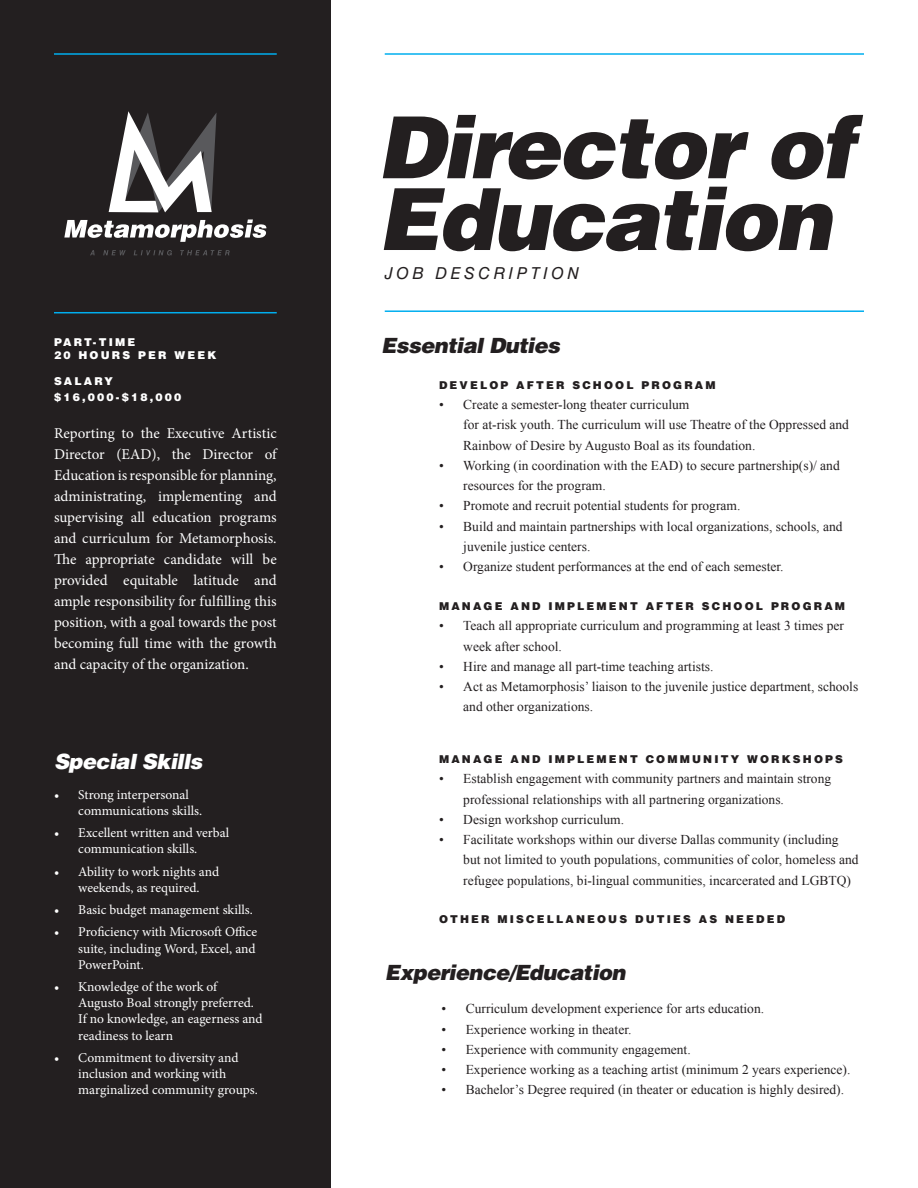
<style>
.page{position:relative;width:918px;height:1188px;background:#fff}
.page>*{position:absolute;margin:0;border:0;box-sizing:border-box;transform-origin:0 0}
.t1{font:italic 900 85.65px/71.7px "Helvetica LT Std";letter-spacing:-.025em;color:#231f20}
.t2{font:italic 900 21px "Helvetica LT Std";letter-spacing:-.025em;color:#231f20}
.t3{font:italic 900 21px "Helvetica LT Std";letter-spacing:-.025em;color:#fff}
.t4{font:italic 16.5px "Helvetica LT Std";letter-spacing:.2em;color:#231f20}
.t5{font:15px/21px "Minion Pro";color:#fff;text-align:justify}
.t6{font:13.5px/20.2px "Times New Roman";color:#231f20}
.t7{font:13.5px/16.2px "Minion Pro";letter-spacing:-.005em;color:#fff}
.t8{font:900 10.8px "Helvetica LT Std";letter-spacing:.2em;color:#231f20}
.t9{font:900 10.8px/16.2px "Helvetica LT Std";letter-spacing:.2em;color:#fff}
</style>
<div class="page">
<div style="left:0;top:0;width:331px;height:1188px;background:#231f20"></div>
<svg style="left:109px;top:111px;width:108px;height:101px"></svg>
<svg style="left:64px;top:219px;width:203px;height:23px"></svg>
<svg style="left:90px;top:250px;width:5px;height:5px"></svg>
<svg style="left:103px;top:250px;width:23px;height:5px"></svg>
<svg style="left:134px;top:250px;width:38px;height:5px"></svg>
<svg style="left:180px;top:250px;width:50px;height:5px"></svg>
<hr style="left:54px;top:53px;width:223px;height:2px;background:#00aeef">
<hr style="left:54px;top:312px;width:223px;height:1px;background:#00aeef">
<hr style="left:385px;top:53px;width:479px;height:2px;background:#00aeef">
<hr style="left:385px;top:310px;width:479px;height:2px;background:#00aeef">
<p class="t9" style="left:54px;top:334px;width:83px">PART-TIME</p>
<p class="t9" style="left:54px;top:347px;width:164px">20 HOURS PER WEEK</p>
<p class="t9" style="left:54px;top:372px;width:129px">SALARY $16,000-$18,000</p>
<p class="t5" style="left:54px;top:423px;width:224px">Reporting to the Executive Artistic Director (EAD), the Director of Education is responsible for planning, administrating, implementing and supervising all education programs and curriculum for Metamorphosis.<br>The appropriate candidate will be provided equitable latitude and ample responsibility for fulfilling this position, with a goal towards the post becoming full time with the growth and capacity of the organization.</p>
<p class="t3" style="left:54px;top:748px;width:150px">Special Skills</p>
<p class="t7" style="left:78px;top:786px;width:125px;text-indent:-24px">• Strong interpersonal communications skills.</p>
<p class="t7" style="left:54px;top:825px;width:177px;text-align:center">• Excellent written and verbal communication skills.</p>
<p class="t7" style="left:54px;top:863px;width:167px;text-align:center">• Ability to work nights and weekends, as required.</p>
<p class="t7" style="left:54px;top:902px;width:200px">• Basic budget management skills.</p>
<p class="t7" style="left:78px;top:924px;width:181px;text-align:justify;text-indent:-24px">• Proficiency with Microsoft Office suite, including Word, Excel, and PowerPoint.</p>
<p class="t7" style="left:78px;top:979px;width:186px;text-indent:-24px">• Knowledge of the work of<br>Augusto Boal strongly preferred.<br>If no knowledge, an eagerness and readiness to learn</p>
<p class="t7" style="left:78px;top:1050px;width:181px;text-indent:-24px">• Commitment to diversity and inclusion and working with marginalized community groups.</p>
<p class="t1" style="left:377px;top:111px;width:478px">Director of<br>Education</p>
<p class="t4" style="left:385px;top:263px;width:196px">JOB DESCRIPTION</p>
<p class="t2" style="left:381px;top:332px;width:180px">Essential Duties</p>
<p class="t8" style="left:439px;top:378px;width:278px">DEVELOP AFTER SCHOOL PROGRAM</p>
<p class="t6" style="left:463px;top:394px;width:387px;text-indent:-24px">• Create a semester-long theater curriculum<br>for at-risk youth. The curriculum will use Theatre of the Oppressed and<br>Rainbow of Desire by Augusto Boal as its foundation.</p>
<p class="t6" style="left:463px;top:455px;width:378px;text-indent:-24px">• Working (in coordination with the EAD) to secure partnership(s)/ and resources for the program.</p>
<p class="t6" style="left:439px;top:496px;width:303px">• Promote and recruit potential students for program.</p>
<p class="t6" style="left:463px;top:516px;width:381px;text-indent:-24px">• Build and maintain partnerships with local organizations, schools, and juvenile justice centers.</p>
<p class="t6" style="left:439px;top:556px;width:346px">• Organize student performances at the end of each semester.</p>
<p class="t8" style="left:439px;top:599px;width:408px">MANAGE AND IMPLEMENT AFTER SCHOOL PROGRAM</p>
<p class="t6" style="left:463px;top:615px;width:382px;text-indent:-24px">• Teach all appropriate curriculum and programming at least 3 times per week after school.</p>
<p class="t6" style="left:439px;top:656px;width:276px">• Hire and manage all part-time teaching artists.</p>
<p class="t6" style="left:463px;top:676px;width:396px;text-indent:-24px">• Act as Metamorphosis’ liaison to the juvenile justice department, schools and other organizations.</p>
<p class="t8" style="left:439px;top:752px;width:405px">MANAGE AND IMPLEMENT COMMUNITY WORKSHOPS</p>
<p class="t6" style="left:463px;top:768px;width:369px;text-indent:-24px">• Establish engagement with community partners and maintain strong professional relationships with all partnering organizations.</p>
<p class="t6" style="left:439px;top:809px;width:187px">• Design workshop curriculum.</p>
<p class="t6" style="left:463px;top:829px;width:397px;text-indent:-24px">• Facilitate workshops within our diverse Dallas community (including but not limited to youth populations, communities of color, homeless and refugee populations, bi-lingual communities, incarcerated and LGBTQ)</p>
<p class="t8" style="left:439px;top:913px;width:348px">OTHER MISCELLANEOUS DUTIES AS NEEDED</p>
<p class="t2" style="left:385px;top:958px;width:242px">Experience/Education</p>
<p class="t6" style="left:441px;top:998px;width:324px">• Curriculum development experience for arts education.</p>
<p class="t6" style="left:441px;top:1019px;width:191px">• Experience working in theater.</p>
<p class="t6" style="left:441px;top:1039px;width:251px">• Experience with community engagement.</p>
<p class="t6" style="left:441px;top:1059px;width:410px">• Experience working as a teaching artist (minimum 2 years experience).</p>
<p class="t6" style="left:441px;top:1079px;width:404px">• Bachelor’s Degree required (in theater or education is highly desired).</p>
</div>
